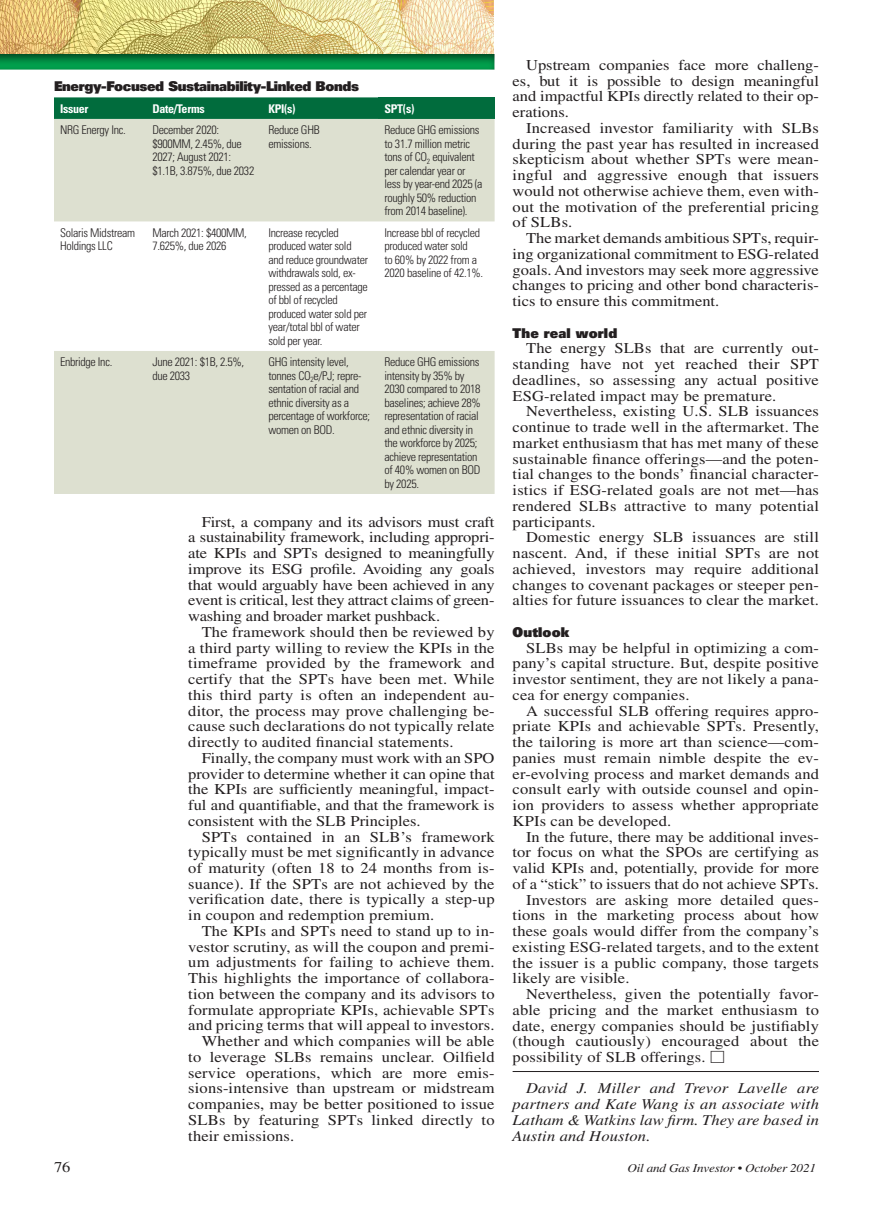
<style>
.page{position:relative;width:891px;height:1215px;background:#fff}
.page>*{position:absolute;margin:0;border:0;box-sizing:border-box;transform-origin:0 0}
.OGI_TXT{font:15px/15.8px "Times LT Std";letter-spacing:.01em;color:#231f20;text-align:justify;scale:1.1 1}
.OGI_TXT-2{font:italic 15px/15.8px "Times LT Std";letter-spacing:.01em;color:#231f20;text-align:justify;scale:1.1 1}
.CHRT_TTL{font:900 13.5px "Univers";letter-spacing:-.025em;color:#231f20}
.OGI_SUBHD{font:900 13.5px "Univers";letter-spacing:.01em;color:#231f20}
.CHRT_TXT{font:300 condensed 12px/13.5px "Univers";letter-spacing:-.025em;color:#231f20}
.t1{font:italic 12px "Times LT Std";letter-spacing:-.015em;color:#231f20;scale:1.1 1}
.CHRT_SUBTTL{font:700 condensed 12px "Univers";letter-spacing:-.025em;color:#fff}
.s1{font-family:"Universal Newswith Comm Pi"}
</style>
<div class="page">
<hr style="left:513px;top:1071px;width:306px;height:1px;background:#231f20">
<img style="left:0;top:0;width:494px;height:45px">
<div style="left:0;top:45px;width:508px;height:27px;background:#231f20;opacity:.75"></div>
<svg style="left:54px;top:97px;width:325px;height:22px;background:#066f41"></svg>
<div style="left:379px;top:97px;width:116px;height:22px;background:#016c3d"></div>
<svg style="left:54px;top:119px;width:441px;height:375px;fill:#dde0d0"></svg>
<p class="CHRT_TTL" style="left:54px;top:78px;width:307px">Energy-Focused Sustainability-Linked Bonds</p>
<p class="CHRT_SUBTTL" style="left:60px;top:101px;width:30px">Issuer</p>
<p class="CHRT_SUBTTL" style="left:152px;top:101px;width:54px">Date/Terms</p>
<p class="CHRT_SUBTTL" style="left:268px;top:101px;width:29px">KPI(s)</p>
<p class="CHRT_SUBTTL" style="left:385px;top:101px;width:31px">SPT(s)</p>
<p class="CHRT_TXT" style="left:60px;top:123px;width:67px">NRG Energy Inc.</p>
<p class="CHRT_TXT" style="left:152px;top:123px;width:103px">December 2020: $900MM, 2.45%, due<br>2027; August 2021: $1.1B, 3.875%, due 2032</p>
<p class="CHRT_TXT" style="left:268px;top:123px;width:53px">Reduce GHB emissions.</p>
<p class="CHRT_TXT" style="left:385px;top:123px;width:99px">Reduce GHG emissions to 31.7 million metric tons of CO<sub>2</sub> equivalent per calendar year or less by year-end 2025 (a roughly 50% reduction from 2014 baseline).</p>
<p class="CHRT_TXT" style="left:60px;top:226px;width:77px">Solaris Midstream<br>Holdings LLC</p>
<p class="CHRT_TXT" style="left:152px;top:226px;width:96px">March 2021: $400MM,<br>7.625%, due 2026</p>
<p class="CHRT_TXT" style="left:268px;top:226px;width:101px">Increase recycled produced water sold and reduce groundwater withdrawals sold, ex&shy;pressed as a percentage of bbl of recycled produced water sold per year/total bbl of water sold per year.</p>
<p class="CHRT_TXT" style="left:385px;top:226px;width:100px">Increase bbl of recycled produced water sold<br>to 60% by 2022 from a<br>2020 baseline of 42.1%.</p>
<p class="CHRT_TXT" style="left:60px;top:356px;width:54px">Enbridge Inc.</p>
<p class="CHRT_TXT" style="left:152px;top:356px;width:93px">June 2021: $1B, 2.5%, due 2033</p>
<p class="CHRT_TXT" style="left:268px;top:356px;width:103px">GHG intensity level, tonnes CO<sub>2</sub>e/PJ; repre&shy;sentation of racial and ethnic diversity as a percentage of workforce; women on BOD.</p>
<p class="CHRT_TXT" style="left:385px;top:356px;width:98px">Reduce GHG emissions intensity by 35% by<br>2030 compared to 2018 baselines; achieve 28% representation of racial and ethnic diversity in the workforce by 2025; achieve representation of 40% women on BOD by 2025.</p>
<p class="OGI_TXT" style="left:188px;top:514px;width:280px;text-indent:13px">First, a company and its advisors must craft a sustainability framework, including appropri&shy;ate KPIs and SPTs designed to meaningfully improve its ESG profile. Avoiding any goals that would arguably have been achieved in any event is critical, lest they attract claims of green&shy;washing and broader market pushback.</p>
<p class="OGI_TXT" style="left:188px;top:624px;width:280px;text-indent:13px">The framework should then be reviewed by a third party willing to review the KPIs in the timeframe provided by the framework and certify that the SPTs have been met. While this third party is often an independent au&shy;ditor, the process may prove challenging be&shy;cause such declarations do not typically relate directly to audited financial statements.</p>
<p class="OGI_TXT" style="left:188px;top:750px;width:280px;text-indent:13px">Finally, the company must work with an SPO provider to determine whether it can opine that the KPIs are sufficiently meaningful, impact&shy;ful and quantifiable, and that the framework is consistent with the SLB Principles.</p>
<p class="OGI_TXT" style="left:188px;top:829px;width:280px;text-indent:13px">SPTs contained in an SLB’s framework typically must be met significantly in advance of maturity (often 18 to 24 months from is&shy;suance). If the SPTs are not achieved by the verification date, there is typically a step-up in coupon and redemption premium.</p>
<p class="OGI_TXT" style="left:188px;top:923px;width:280px;text-indent:13px">The KPIs and SPTs need to stand up to in&shy;vestor scrutiny, as will the coupon and premi&shy;um adjustments for failing to achieve them.<br>This highlights the importance of collabora&shy;tion between the company and its advisors to formulate appropriate KPIs, achievable SPTs and pricing terms that will appeal to investors.</p>
<p class="OGI_TXT" style="left:188px;top:1033px;width:280px;text-indent:13px">Whether and which companies will be able to leverage SLBs remains unclear. Oilfield service operations, which are more emis&shy;sions-intensive than upstream or midstream companies, may be better positioned to issue SLBs by featuring SPTs linked directly to their emissions.</p>
<p class="OGI_TXT" style="left:513px;top:57px;width:280px;text-indent:13px">Upstream companies face more challeng&shy;es, but it is possible to design meaningful and impactful KPIs directly related to their op&shy;erations.</p>
<p class="OGI_TXT" style="left:513px;top:120px;width:280px;text-indent:13px">Increased investor familiarity with SLBs during the past year has resulted in increased skepticism about whether SPTs were mean&shy;ingful and aggressive enough that issuers would not otherwise achieve them, even with&shy;out the motivation of the preferential pricing of SLBs.</p>
<p class="OGI_TXT" style="left:513px;top:230px;width:280px;text-indent:13px">The market demands ambitious SPTs, requir&shy;ing organizational commitment to ESG-related goals. And investors may seek more aggressive changes to pricing and other bond characteris&shy;tics to ensure this commitment.</p>
<p class="OGI_SUBHD" style="left:513px;top:324px;width:106px">The real world</p>
<p class="OGI_TXT" style="left:513px;top:340px;width:280px;text-indent:13px">The energy SLBs that are currently out&shy;standing have not yet reached their SPT deadlines, so assessing any actual positive ESG-related impact may be premature.</p>
<p class="OGI_TXT" style="left:513px;top:403px;width:280px;text-indent:13px">Nevertheless, existing U.S. SLB issuances continue to trade well in the aftermarket. The market enthusiasm that has met many of these sustainable finance offerings—and the poten&shy;tial changes to the bonds’ financial character&shy;istics if ESG-related goals are not met—has rendered SLBs attractive to many potential participants.</p>
<p class="OGI_TXT" style="left:513px;top:529px;width:280px;text-indent:13px">Domestic energy SLB issuances are still nascent. And, if these initial SPTs are not achieved, investors may require additional changes to covenant packages or steeper pen&shy;alties for future issuances to clear the market.</p>
<p class="OGI_SUBHD" style="left:513px;top:623px;width:58px">Outlook</p>
<p class="OGI_TXT" style="left:513px;top:640px;width:280px;text-indent:13px">SLBs may be helpful in optimizing a com&shy;pany’s capital structure. But, despite positive investor sentiment, they are not likely a pana&shy;cea for energy companies.</p>
<p class="OGI_TXT" style="left:513px;top:703px;width:280px;text-indent:13px">A successful SLB offering requires appro&shy;priate KPIs and achievable SPTs. Presently, the tailoring is more art than science—com&shy;panies must remain nimble despite the ev&shy;er-evolving process and market demands and consult early with outside counsel and opin&shy;ion providers to assess whether appropriate KPIs can be developed.</p>
<p class="OGI_TXT" style="left:513px;top:829px;width:280px;text-indent:13px">In the future, there may be additional inves&shy;tor focus on what the SPOs are certifying as valid KPIs and, potentially, provide for more of a “stick” to issuers that do not achieve SPTs.</p>
<p class="OGI_TXT" style="left:513px;top:892px;width:280px;text-indent:13px">Investors are asking more detailed ques&shy;tions in the marketing process about how these goals would differ from the company’s existing ESG-related targets, and to the extent the issuer is a public company, those targets likely are visible.</p>
<p class="OGI_TXT" style="left:513px;top:986px;width:280px;text-indent:13px">Nevertheless, given the potentially favor&shy;able pricing and the market enthusiasm to date, energy companies should be justifiably (though cautiously) encouraged about the possibility of SLB offerings. <span class="s1">M</span></p>
<p class="OGI_TXT-2" style="left:513px;top:1081px;width:280px;text-indent:13px">David J. Miller and Trevor Lavelle are partners and Kate Wang is an associate with Latham &amp; Watkins law firm. They are based in Austin and Houston.</p>
<p class="OGI_TXT" style="left:54px;top:1159px;width:16px">76</p>
<p class="t1" style="left:627px;top:1162px;width:173px">Oil and Gas Investor • October 2021</p>
</div>
